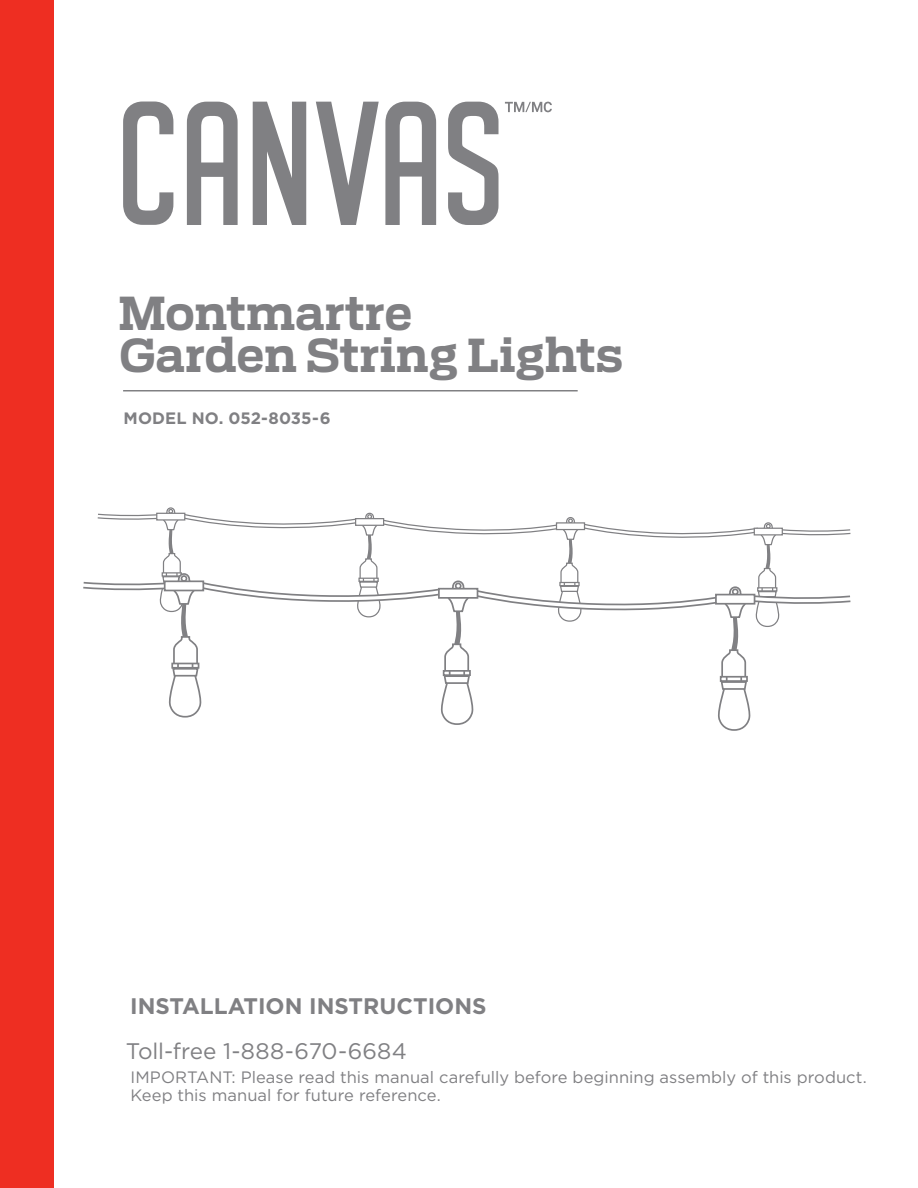
<style>
.page{position:relative;width:918px;height:1188px;background:#fff}
.page>*{position:absolute;margin:0;border:0;box-sizing:border-box;transform-origin:0 0}
.t1{font:700 45px/42px "Receiver";letter-spacing:.01em;color:#808083}
.t2{font:700 22.5px "Gotham";color:#808083}
.t3{font:22.5px "Gotham";color:#808083}
.t4{font:16.5px/18px "Gotham";color:#808083}
.t5{font:700 16.5px "Gotham";letter-spacing:.01em;color:#808083}
</style>
<div class="page">
<div style="left:0;top:0;width:54px;height:1188px;background:#ee2e22"></div>
<svg style="left:123px;top:102px;width:50px;height:123px"></svg>
<svg style="left:187px;top:102px;width:51px;height:123px"></svg>
<svg style="left:385px;top:102px;width:51px;height:123px"></svg>
<svg style="left:253px;top:102px;width:53px;height:123px"></svg>
<svg style="left:316px;top:102px;width:63px;height:123px"></svg>
<svg style="left:448px;top:102px;width:51px;height:123px"></svg>
<svg style="left:505px;top:102px;width:47px;height:10px"></svg>
<hr style="left:123px;top:390px;width:455px;height:2px;background:#808083">
<svg style="left:83px;top:508px;width:768px;height:223px"></svg>
<div style="left:164px;top:580px;width:40px;height:11px;background:#fff;border:2px solid #808083"></div>
<h1 class="t1" style="left:119px;top:293px;width:506px">Montmartre<br>Garden String Lights</h1>
<p class="t5" style="left:124px;top:409px;width:209px">MODEL NO. 052-8035-6</p>
<h2 class="t2" style="left:130px;top:993px;width:358px">INSTALLATION INSTRUCTIONS</h2>
<h2 class="t3" style="left:126px;top:1038px;width:283px">Toll-free 1-888-670-6684</h2>
<p class="t4" style="left:130px;top:1068px;width:738px">IMPORTANT: Please read this manual carefully before beginning assembly of this product.<br>Keep this manual for future reference.</p>
</div>
